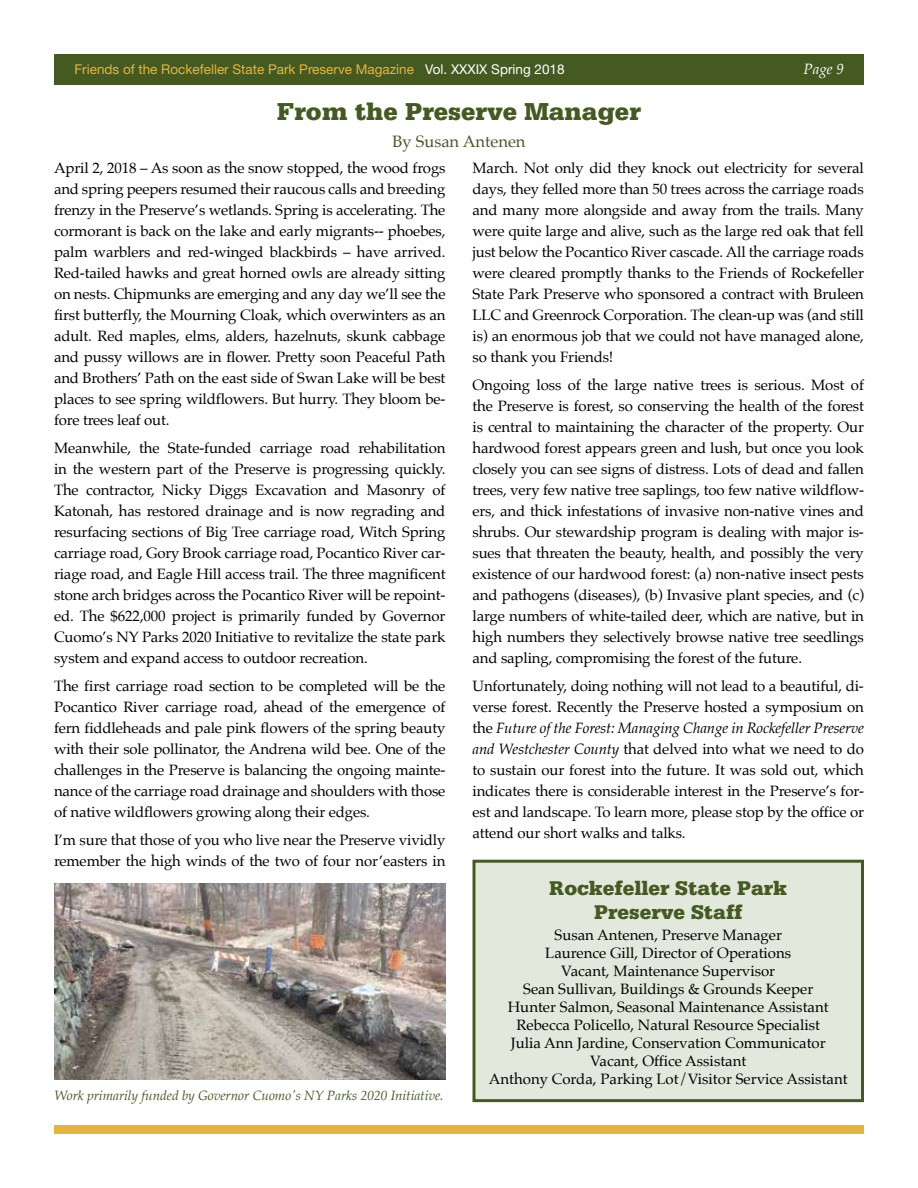
<style>
.page{position:relative;width:918px;height:1188px;background:#fff}
.page>*{position:absolute;margin:0;border:0;box-sizing:border-box;transform-origin:0 0}
.t1{font:900 25.8px "Serifa";color:#455a21}
.t2{font:900 21px/24px "Serifa";color:#455a21;text-align:center}
.t3{font:16.5px "Palatino";color:#455a21}
.t4{font:15px/21px "Palatino";letter-spacing:-.01em;color:#000;text-align:justify}
.t5{font:italic 15px "Palatino";color:#fff}
.t6{font:13.5px "Helvetica Neue";color:#e5b53b}
.t7{font:italic 13.5px "Palatino";letter-spacing:-.005em;color:#455a21}
.s1{color:#fff}
.s2{font-style:italic}
</style>
<div class="page">
<div style="left:54px;top:54px;width:810px;height:30px;background:#455a21"></div>
<div style="left:54px;top:1125px;width:810px;height:9px;background:#e5b53b"></div>
<div style="left:474px;top:861px;width:388px;height:240px;background:#e3e8dc"></div>
<div style="left:472px;top:860px;width:392px;height:242px;border:3px solid #455a21"></div>
<img style="left:54px;top:884px;width:392px;height:195px">
<p class="t6" style="left:75px;top:61px;width:492px">Friends of the Rockefeller State Park Preserve Magazine <span class="s1">Vol. XXXIX Spring 2018</span></p>
<p class="t5" style="left:804px;top:56px;width:42px">Page 9</p>
<h1 class="t1" style="left:277px;top:96px;width:365px">From the Preserve Manager</h1>
<p class="t3" style="left:392px;top:127px;width:135px">By Susan Antenen</p>
<p class="t4" style="left:54px;top:158px;width:393px">April 2, 2018 – As soon as the snow stopped, the wood frogs and spring peepers resumed their raucous calls and breeding frenzy in the Preserve’s wetlands. Spring is accelerating. The cormorant is back on the lake and early migrants-- phoebes, palm warblers and red-winged blackbirds – have arrived.<br>Red-tailed hawks and great horned owls are already sitting on nests. Chipmunks are emerging and any day we’ll see the first butterfly, the Mourning Cloak, which overwinters as an adult. Red maples, elms, alders, hazelnuts, skunk cabbage and pussy willows are in flower. Pretty soon Peaceful Path and Brothers’ Path on the east side of Swan Lake will be best places to see spring wildflowers. But hurry. They bloom be&shy;fore trees leaf out.</p>
<p class="t4" style="left:54px;top:438px;width:393px">Meanwhile, the State-funded carriage road rehabilitation in the western part of the Preserve is progressing quickly.<br>The contractor, Nicky Diggs Excavation and Masonry of Katonah, has restored drainage and is now regrading and resurfacing sections of Big Tree carriage road, Witch Spring carriage road, Gory Brook carriage road, Pocantico River car&shy;riage road, and Eagle Hill access trail. The three magnificent stone arch bridges across the Pocantico River will be repoint&shy;ed. The $622,000 project is primarily funded by Governor Cuomo’s NY Parks 2020 Initiative to revitalize the state park system and expand access to outdoor recreation.</p>
<p class="t4" style="left:54px;top:675px;width:393px">The first carriage road section to be completed will be the Pocantico River carriage road, ahead of the emergence of fern fiddleheads and pale pink flowers of the spring beauty with their sole pollinator, the Andrena wild bee. One of the challenges in the Preserve is balancing the ongoing mainte&shy;nance of the carriage road drainage and shoulders with those of native wildflowers growing along their edges.</p>
<p class="t4" style="left:54px;top:829px;width:393px">I’m sure that those of you who live near the Preserve vividly remember the high winds of the two of four nor’easters in</p>
<p class="t7" style="left:54px;top:1084px;width:391px">Work primarily funded by Governor Cuomo's NY Parks 2020 Initiative.</p>
<p class="t4" style="left:472px;top:158px;width:393px">March. Not only did they knock out electricity for several days, they felled more than 50 trees across the carriage roads and many more alongside and away from the trails. Many were quite large and alive, such as the large red oak that fell just below the Pocantico River cascade. All the carriage roads were cleared promptly thanks to the Friends of Rockefeller State Park Preserve who sponsored a contract with Bruleen LLC and Greenrock Corporation. The clean-up was (and still is) an enormous job that we could not have managed alone, so thank you Friends!</p>
<p class="t4" style="left:472px;top:375px;width:393px">Ongoing loss of the large native trees is serious. Most of the Preserve is forest, so conserving the health of the forest is central to maintaining the character of the property. Our hardwood forest appears green and lush, but once you look closely you can see signs of distress. Lots of dead and fallen trees, very few native tree saplings, too few native wildflow&shy;ers, and thick infestations of invasive non-native vines and shrubs. Our stewardship program is dealing with major is&shy;sues that threaten the beauty, health, and possibly the very existence of our hardwood forest: (a) non-native insect pests and pathogens (diseases), (b) Invasive plant species, and (c) large numbers of white-tailed deer, which are native, but in high numbers they selectively browse native tree seedlings and sapling, compromising the forest of the future.</p>
<p class="t4" style="left:472px;top:675px;width:393px">Unfortunately, doing nothing will not lead to a beautiful, di&shy;verse forest. Recently the Preserve hosted a symposium on the <span class="s2">Future of the Forest: Managing Change in Rockefeller Preserve and Westchester County</span> that delved into what we need to do to sustain our forest into the future. It was sold out, which indicates there is considerable interest in the Preserve’s for&shy;est and landscape. To learn more, please stop by the office or attend our short walks and talks.</p>
<h2 class="t2" style="left:549px;top:875px;width:240px">Rockefeller State Park<br>Preserve Staff</h2>
<p class="t4" style="left:489px;top:926px;width:360px;line-height:18px;text-align:center">Susan Antenen, Preserve Manager<br>Laurence Gill, Director of Operations<br>Vacant, Maintenance Supervisor<br>Sean Sullivan, Buildings &amp; Grounds Keeper<br>Hunter Salmon, Seasonal Maintenance Assistant Rebecca Policello, Natural Resource Specialist<br>Julia Ann Jardine, Conservation Communicator Vacant, Office Assistant<br>Anthony Corda, Parking Lot/Visitor Service Assistant</p>
</div>
